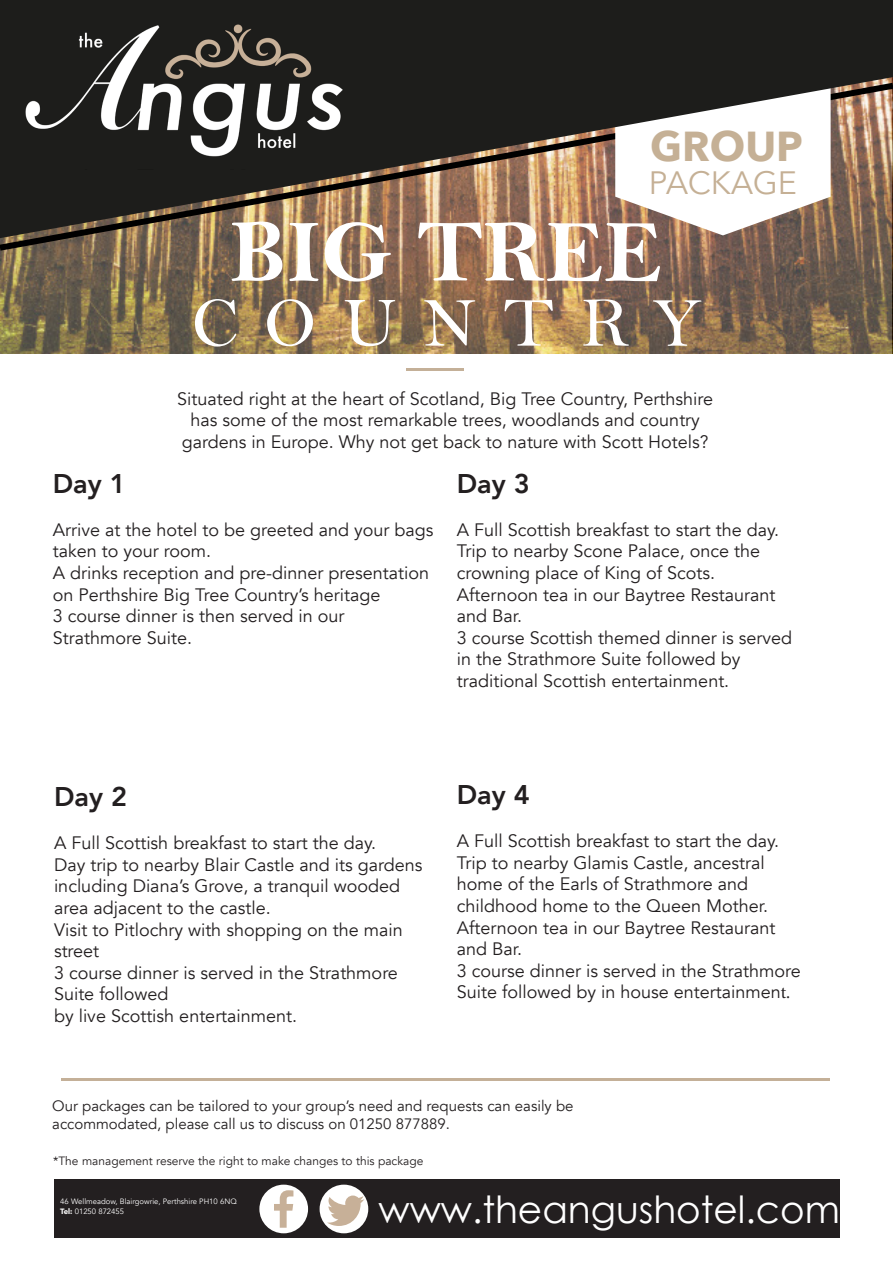
<style>
.page{position:relative;width:893px;height:1263px;background:#fff}
.page>*{position:absolute;margin:0;border:0;box-sizing:border-box;transform-origin:0 0}
.t1{font:88.95px "Bell MT Bold";color:#fff}
.t2{font:71.4px "Bell";letter-spacing:.37em;color:#fff}
.t3{font:700 41.7px "Avenir Next";color:#c5b095}
.t4{font:37.5px "Century Gothic";color:#fff}
.t5{font:32.25px "Avenir Next";letter-spacing:-.015em;color:#c5b095}
.t6{font:800 27px "Avenir";color:#231f20}
.t7{font:18px/21.6px "Avenir";color:#231f20}
.t8{font:15px "Avenir";color:#231f20}
.t9{font:12px "Avenir";color:#231f20}
.t10{font:7.8px "Avenir";color:#fff}
.s1{font-family:"Minion Pro"}
.s2{font-weight:900}
</style>
<div class="page">
<img style="left:1px;top:255px;width:892px;height:98px">
<svg style="left:0;top:238px;width:886px;height:17px;background:#8b6f57"></svg>
<svg style="left:0;top:0;width:893px;height:238px;background:#62594f"></svg>
<img style="left:21px;top:13px;width:336px;height:156px">
<hr style="left:407px;top:368px;width:57px;height:2px;background:#c4b098">
<svg style="left:886px;top:79px;width:7px;height:176px"></svg>
<hr style="left:61px;top:1078px;width:768px;height:3px;background:#c4b098">
<div style="left:54px;top:1179px;width:785px;height:59px;background:#231f20"></div>
<div style="left:259px;top:1184px;width:49px;height:49px;background:#fff;border-radius:50%"></div>
<div style="left:320px;top:1184px;width:48px;height:49px;background:#fff;border-radius:50%"></div>
<svg style="left:274px;top:1190px;width:19px;height:38px"></svg>
<svg style="left:327px;top:1195px;width:37px;height:31px"></svg>
<p class="t3" style="left:650px;top:111px;width:154px">GROUP</p>
<p class="t5" style="left:649px;top:155px;width:149px">PACKAGE</p>
<p class="t1" style="left:230px;top:199px;width:434px">BIG TREE</p>
<p class="t2" style="left:191px;top:280px;width:512px">COUNTRY</p>
<p class="t7" style="left:177px;top:388px;width:537px">Situated right at the heart of Scotland, Big Tree Country, Perthshire</p>
<p class="t7" style="left:191px;top:410px;width:511px">has some of the most remarkable trees, woodlands and country</p>
<p class="t7" style="left:182px;top:431px;width:528px">gardens in Europe. Why not get back to nature with Scott Hotels?</p>
<p class="t6" style="left:53px;top:462px;width:74px">Day 1</p>
<p class="t7" style="left:53px;top:519px;width:382px">Arrive at the hotel to be greeted and your bags taken to your room.</p>
<p class="t7" style="left:53px;top:562px;width:378px">A drinks reception and pre-dinner presentation on Perthshire Big Tree Country’s heritage</p>
<p class="t7" style="left:53px;top:606px;width:293px">3 course dinner is then served in our<br>Strathmore Suite.</p>
<p class="t6" style="left:457px;top:462px;width:74px">Day 3</p>
<p class="t7" style="left:457px;top:519px;width:324px">A Full Scottish breakfast to start the day.</p>
<p class="t7" style="left:457px;top:541px;width:305px">Trip to nearby Scone Palace, once the</p>
<p class="t7" style="left:457px;top:562px;width:260px">crowning place of King of Scots.</p>
<p class="t7" style="left:457px;top:584px;width:320px">Afternoon tea in our Baytree Restaurant</p>
<p class="t7" style="left:457px;top:606px;width:67px">and Bar.</p>
<p class="t7" style="left:457px;top:627px;width:337px">3 course Scottish themed dinner is served</p>
<p class="t7" style="left:457px;top:649px;width:285px">in the Strathmore Suite followed by</p>
<p class="t7" style="left:457px;top:670px;width:274px">traditional Scottish entertainment.</p>
<p class="t6" style="left:54px;top:776px;width:74px">Day 2</p>
<p class="t7" style="left:54px;top:832px;width:324px">A Full Scottish breakfast to start the day.</p>
<p class="t7" style="left:54px;top:854px;width:370px">Day trip to nearby Blair Castle and its gardens including Diana’s Grove, a tranquil wooded area adjacent to the castle.</p>
<p class="t7" style="left:54px;top:919px;width:350px">Visit to Pitlochry with shopping on the main street</p>
<p class="t7" style="left:54px;top:962px;width:345px">3 course dinner is served in the Strathmore<br>Suite followed</p>
<p class="t7" style="left:54px;top:1005px;width:245px">by live Scottish entertainment.</p>
<p class="t6" style="left:457px;top:773px;width:74px">Day 4</p>
<p class="t7" style="left:457px;top:830px;width:324px">A Full Scottish breakfast to start the day.</p>
<p class="t7" style="left:457px;top:852px;width:309px">Trip to nearby Glamis Castle, ancestral</p>
<p class="t7" style="left:457px;top:874px;width:293px">home of the Earls of Strathmore and</p>
<p class="t7" style="left:457px;top:895px;width:313px">childhood home to the Queen Mother.</p>
<p class="t7" style="left:457px;top:917px;width:320px">Afternoon tea in our Baytree Restaurant</p>
<p class="t7" style="left:457px;top:938px;width:67px">and Bar.</p>
<p class="t7" style="left:457px;top:960px;width:345px">3 course dinner is served in the Strathmore</p>
<p class="t7" style="left:457px;top:982px;width:335px">Suite followed by in house entertainmen<span class="s1">t.</span></p>
<p class="t8" style="left:52px;top:1096px;width:523px">Our packages can be tailored to your group’s need and requests can easily be</p>
<p class="t8" style="left:52px;top:1114px;width:399px">accommodated, please call us to discuss on 01250 877889.</p>
<p class="t9" style="left:53px;top:1153px;width:372px">*The management reserve the right to make changes to this package</p>
<p class="t4" style="left:378px;top:1186px;width:463px">www.theangushotel.com</p>
<p class="t10" style="left:60px;top:1197px;width:178px">46 Wellmeadow, Blairgowrie, Perthshire PH10 6NQ</p>
<p class="t10" style="left:60px;top:1206px;width:65px"><span class="s2">Tel:</span> 01250 872455</p>
</div>
